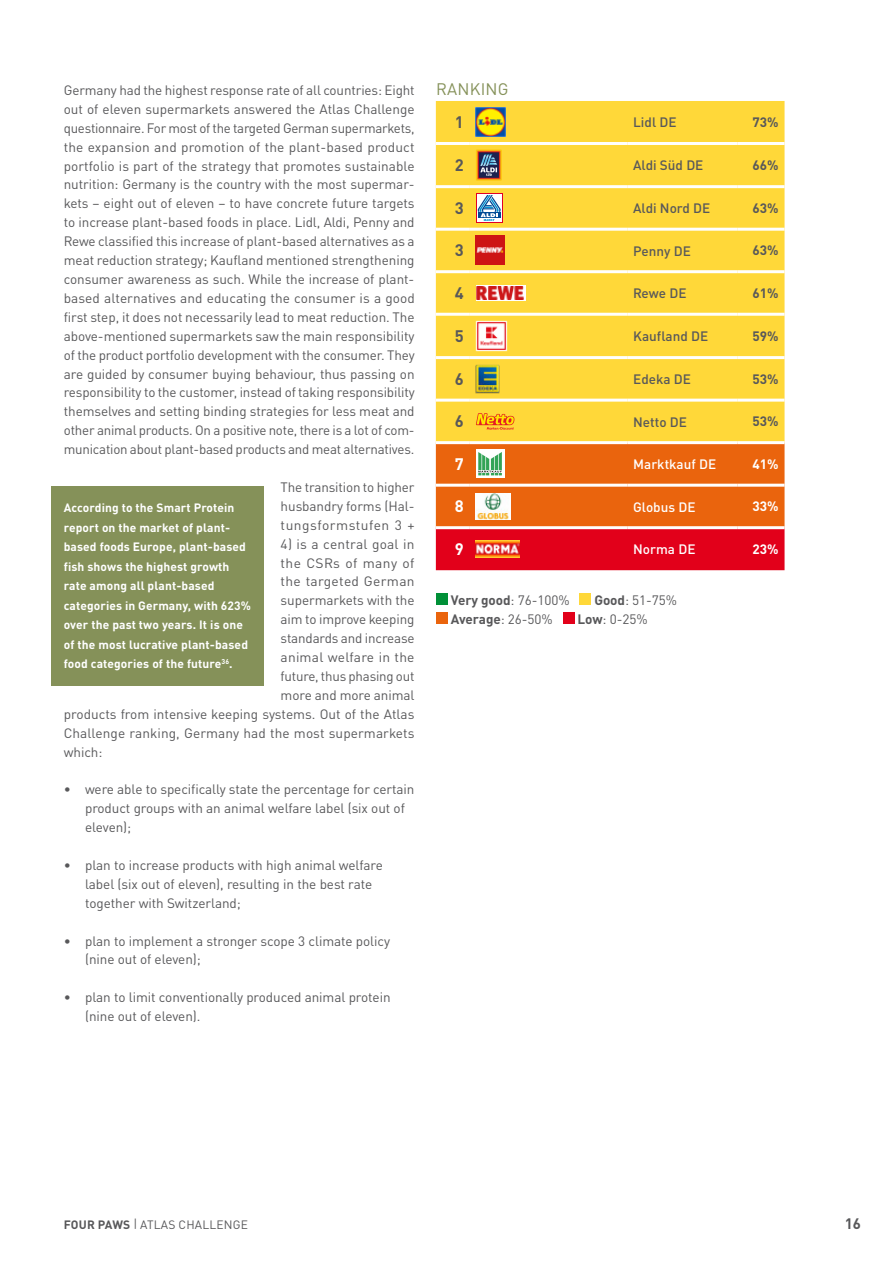
<style>
.page{position:relative;width:893px;height:1263px;background:#fff}
.page>*{position:absolute;margin:0;border:0;box-sizing:border-box;transform-origin:0 0}
.t1{font:700 16.5px "DIN Pro";color:#58585a}
.t2{font:16.5px "DIN Pro";letter-spacing:.015em;color:#859159}
.t3{font:700 16.5px "DIN Pro";color:#fff}
.t4{font:700 15px "DIN Pro";color:#58585a}
.t5{font:13.5px/18.9px "DIN Pro";letter-spacing:-.005em;color:#58585a}
.t6{font:500 13.5px "DIN Pro";color:#58585a}
.t7{font:700 13.5px "DIN Pro";letter-spacing:-.005em;color:#58585a}
.t8{font:13.5px "DIN Pro";letter-spacing:.015em;color:#58585a}
.t9{font:500 13.5px "DIN Pro";color:#fff}
.t10{font:13.5px "DIN Pro";letter-spacing:.025em;color:#58585a}
.t11{font:13.5px "DIN Pro";letter-spacing:.03em;color:#58585a}
.t12{font:700 13.5px "DIN Pro";color:#fff}
.t13{font:700 12px/19.5px "DIN Pro";letter-spacing:.01em;color:#fff}
.t14{font:12px "DIN Pro";letter-spacing:.015em;color:#58585a}
.s1{font-weight:400}
.s2{font-weight:700}
</style>
<div class="page">
<div style="left:51px;top:486px;width:213px;height:200px;background:#859159"></div>
<div style="left:436px;top:101px;width:348px;height:340px;background:#ffd839"></div>
<hr style="left:436px;top:142px;width:34px;height:3px;background:#fff">
<hr style="left:470px;top:142px;width:157px;height:3px;background:#fff">
<hr style="left:627px;top:142px;width:111px;height:3px;background:#fff">
<hr style="left:738px;top:142px;width:46px;height:3px;background:#fff">
<hr style="left:436px;top:185px;width:34px;height:3px;background:#fff">
<hr style="left:470px;top:185px;width:157px;height:3px;background:#fff">
<hr style="left:627px;top:185px;width:111px;height:3px;background:#fff">
<hr style="left:738px;top:185px;width:46px;height:3px;background:#fff">
<hr style="left:436px;top:228px;width:34px;height:3px;background:#fff">
<hr style="left:470px;top:228px;width:157px;height:3px;background:#fff">
<hr style="left:627px;top:228px;width:111px;height:3px;background:#fff">
<hr style="left:738px;top:228px;width:46px;height:3px;background:#fff">
<hr style="left:436px;top:270px;width:34px;height:3px;background:#fff">
<hr style="left:470px;top:270px;width:157px;height:3px;background:#fff">
<hr style="left:627px;top:270px;width:111px;height:3px;background:#fff">
<hr style="left:738px;top:270px;width:46px;height:3px;background:#fff">
<hr style="left:436px;top:313px;width:34px;height:3px;background:#fff">
<hr style="left:470px;top:313px;width:157px;height:3px;background:#fff">
<hr style="left:627px;top:313px;width:111px;height:3px;background:#fff">
<hr style="left:738px;top:313px;width:46px;height:3px;background:#fff">
<hr style="left:436px;top:356px;width:34px;height:3px;background:#fff">
<hr style="left:470px;top:356px;width:157px;height:3px;background:#fff">
<hr style="left:627px;top:356px;width:111px;height:3px;background:#fff">
<hr style="left:738px;top:356px;width:46px;height:3px;background:#fff">
<hr style="left:436px;top:399px;width:34px;height:3px;background:#fff">
<hr style="left:470px;top:399px;width:157px;height:3px;background:#fff">
<hr style="left:627px;top:399px;width:111px;height:3px;background:#fff">
<hr style="left:738px;top:399px;width:46px;height:3px;background:#fff">
<img style="left:476px;top:108px;width:29px;height:29px">
<svg style="left:476px;top:149px;width:26px;height:32px"></svg>
<svg style="left:477px;top:151px;width:24px;height:28px"></svg>
<svg style="left:478px;top:152px;width:22px;height:26px"></svg>
<div style="left:479px;top:152px;width:20px;height:26px;background:#1d224f"></div>
<svg style="left:480px;top:154px;width:17px;height:22px"></svg>
<svg style="left:476px;top:193px;width:26px;height:30px"></svg>
<div style="left:477px;top:194px;width:24px;height:28px;background:#fff"></div>
<svg style="left:477px;top:195px;width:24px;height:26px"></svg>
<img style="left:476px;top:236px;width:29px;height:29px">
<svg style="left:476px;top:285px;width:49px;height:16px"></svg>
<img style="left:477px;top:287px;width:47px;height:12px">
<img style="left:476px;top:320px;width:31px;height:32px">
<div style="left:475px;top:365px;width:24px;height:29px;background:#000;opacity:.3"></div>
<img style="left:476px;top:365px;width:23px;height:28px">
<svg style="left:476px;top:413px;width:38px;height:17px"></svg>
<svg style="left:436px;top:443px;width:348px;height:127px;background:#e75023"></svg>
<img style="left:476px;top:493px;width:34px;height:27px">
<img style="left:476px;top:541px;width:44px;height:16px">
<div style="left:436px;top:594px;width:12px;height:11px;background:#009037"></div>
<div style="left:579px;top:594px;width:12px;height:11px;background:#ffd839"></div>
<div style="left:436px;top:612px;width:12px;height:12px;background:#ea640d"></div>
<div style="left:563px;top:612px;width:11px;height:12px;background:#e2001a"></div>
<p class="t5" style="left:64px;top:79px;width:352px;text-align:justify">Germany had the highest response rate of all countries: Eight out of eleven supermarkets answered the Atlas Challenge questionnaire. For most of the targeted German supermarkets, the expansion and promotion of the plant-based product portfolio is part of the strategy that promotes sustainable nutrition: Germany is the country with the most supermar&shy;kets – eight out of eleven – to have concrete future targets to increase plant-based foods in place. Lidl, Aldi, Penny and Rewe classified this increase of plant-based alternatives as a meat reduction strategy; Kaufland mentioned strengthening consumer awareness as such. While the increase of plant&shy;based alternatives and educating the consumer is a good first step, it does not necessarily lead to meat reduction. The above-mentioned supermarkets saw the main responsibility of the product portfolio development with the consumer. They are guided by consumer buying behaviour, thus passing on responsibility to the customer, instead of taking responsibility themselves and setting binding strategies for less meat and other animal products. On a positive note, there is a lot of com&shy;munication about plant-based products and meat alternatives.</p>
<p class="t5" style="left:281px;top:476px;width:135px;text-align:justify">The transition to higher husbandry forms (Hal&shy;tungsformstufen 3 +</p>
<p class="t8" style="left:281px;top:533px;width:135px">4) is a central goal in</p>
<p class="t11" style="left:281px;top:552px;width:135px">the CSRs of many of</p>
<p class="t10" style="left:281px;top:571px;width:136px">the targeted German</p>
<p class="t5" style="left:281px;top:590px;width:135px">supermarkets with the</p>
<p class="t5" style="left:281px;top:609px;width:135px">aim to improve keeping</p>
<p class="t5" style="left:281px;top:627px;width:135px">standards and increase</p>
<p class="t8" style="left:281px;top:646px;width:135px">animal welfare in the</p>
<p class="t5" style="left:281px;top:665px;width:135px">future, thus phasing out</p>
<p class="t5" style="left:281px;top:684px;width:135px">more and more animal</p>
<p class="t5" style="left:64px;top:703px;width:352px">products from intensive keeping systems. Out of the Atlas</p>
<p class="t5" style="left:64px;top:722px;width:352px">Challenge ranking, Germany had the most supermarkets</p>
<p class="t5" style="left:64px;top:741px;width:40px">which:</p>
<p class="t5" style="left:85px;top:779px;width:331px;text-indent:-21px">• were able to specifically state the percentage for certain product groups with an animal welfare label (six out of eleven);</p>
<p class="t5" style="left:85px;top:854px;width:299px;text-indent:-21px">• plan to increase products with high animal welfare label (six out of eleven), resulting in the best rate together with Switzerland;</p>
<p class="t5" style="left:85px;top:930px;width:307px;text-indent:-21px">• plan to implement a stronger scope 3 climate policy (nine out of eleven);</p>
<p class="t5" style="left:85px;top:987px;width:307px;text-indent:-21px">• plan to limit conventionally produced animal protein (nine out of eleven).</p>
<p class="t13" style="left:64px;top:497px;width:189px">According to the Smart Protein report on the market of plant&shy;based foods Europe, plant-based fish shows the highest growth rate among all plant-based categories in Germany, with 623% over the past two years. It is one of the most lucrative plant-based food categories of the future<sup>36</sup>.</p>
<p class="t2" style="left:436px;top:76px;width:74px">RANKING</p>
<p class="t1" style="left:455px;top:108px;width:10px">1</p>
<p class="t6" style="left:633px;top:112px;width:45px">Lidl DE</p>
<p class="t7" style="left:752px;top:111px;width:28px">73%</p>
<p class="t1" style="left:455px;top:151px;width:10px">2</p>
<p class="t6" style="left:633px;top:154px;width:72px">Aldi Süd DE</p>
<p class="t7" style="left:752px;top:154px;width:28px">66%</p>
<p class="t1" style="left:455px;top:194px;width:10px">3</p>
<p class="t6" style="left:633px;top:197px;width:79px">Aldi Nord DE</p>
<p class="t7" style="left:752px;top:197px;width:28px">63%</p>
<p class="t1" style="left:455px;top:237px;width:10px">3</p>
<p class="t6" style="left:633px;top:240px;width:59px">Penny DE</p>
<p class="t7" style="left:752px;top:239px;width:28px">63%</p>
<p class="t1" style="left:455px;top:279px;width:10px">4</p>
<p class="t6" style="left:633px;top:282px;width:55px">Rewe DE</p>
<p class="t7" style="left:752px;top:282px;width:28px">61%</p>
<p class="t1" style="left:455px;top:322px;width:10px">5</p>
<p class="t6" style="left:633px;top:325px;width:76px">Kaufland DE</p>
<p class="t7" style="left:752px;top:325px;width:28px">59%</p>
<p class="t1" style="left:455px;top:365px;width:10px">6</p>
<p class="t6" style="left:633px;top:368px;width:59px">Edeka DE</p>
<p class="t7" style="left:752px;top:367px;width:28px">53%</p>
<p class="t1" style="left:455px;top:407px;width:10px">6</p>
<p class="t6" style="left:633px;top:411px;width:55px">Netto DE</p>
<p class="t7" style="left:752px;top:410px;width:28px">53%</p>
<p class="t3" style="left:455px;top:450px;width:10px">7</p>
<p class="t9" style="left:633px;top:453px;width:84px">Marktkauf DE</p>
<p class="t12" style="left:752px;top:453px;width:28px">41%</p>
<p class="t3" style="left:455px;top:493px;width:10px">8</p>
<p class="t9" style="left:633px;top:496px;width:64px">Globus DE</p>
<p class="t12" style="left:752px;top:495px;width:28px">33%</p>
<p class="t3" style="left:455px;top:535px;width:10px">9</p>
<p class="t9" style="left:633px;top:538px;width:64px">Norma DE</p>
<p class="t12" style="left:752px;top:538px;width:28px">23%</p>
<p class="t7" style="left:451px;top:589px;width:120px">Very good<span class="s1">: 76-100%</span></p>
<p class="t5" style="left:594px;top:590px;width:84px"><span class="s2">Good</span>: 51-75%</p>
<p class="t7" style="left:451px;top:608px;width:104px">Average<span class="s1">: 26-50%</span></p>
<p class="t5" style="left:578px;top:609px;width:72px"><span class="s2">Low</span>: 0-25%</p>
<p class="t14" style="left:64px;top:1215px;width:186px"><span class="s2">FOUR PAWS</span> | ATLAS CHALLENGE</p>
<p class="t4" style="left:845px;top:1211px;width:18px">16</p>
</div>
